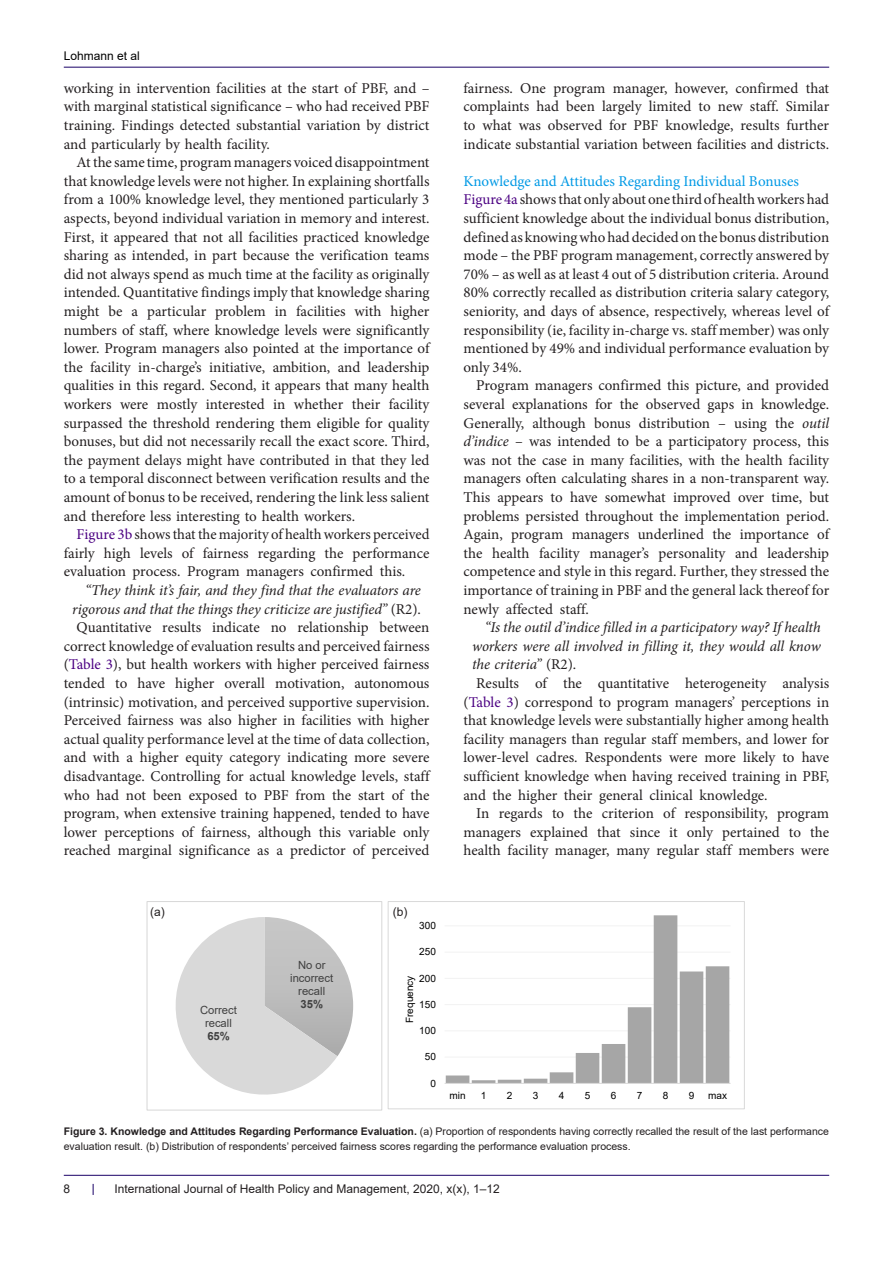
<style>
.page{position:relative;width:893px;height:1263px;background:#fff}
.page>*{position:absolute;margin:0;border:0;box-sizing:border-box;transform-origin:0 0}
.t1{font:15px/18.6px "Minion Pro";color:#231f20;text-align:justify}
.t2{font:italic 15px/18.6px "Minion Pro";letter-spacing:-.01em;color:#231f20;text-align:right}
.t3{font:15px "Minion Pro";color:#0099e5}
.t4{font:12px "Arial";color:#231f20}
.t5{font:12px "Arial";color:#000001}
.t6{font:11.25px/12.9px "Arial";color:#404040;text-align:center}
.Normal__Web{font:10.5px/15px "Arial";color:#231f20}
.t7{font:10.05px "Arial";color:#000}
.s1{color:#4b0082}
.s2{font-style:normal}
.s3{font-style:italic}
.s4{font-weight:700}
</style>
<div class="page">
<hr style="left:64px;top:67px;width:765px;height:1px;background:#190066">
<hr style="left:64px;top:1175px;width:765px;height:1px;background:#190066">
<svg style="left:175px;top:917px;width:178px;height:178px"></svg>
<div style="left:146px;top:901px;width:236px;height:209px;border:1px solid #d9d9d9"></div>
<hr style="left:445px;top:1057px;width:285px;height:1px;background:#f2f2f2">
<hr style="left:445px;top:1030px;width:285px;height:1px;background:#f2f2f2">
<hr style="left:445px;top:1004px;width:285px;height:1px;background:#f2f2f2">
<hr style="left:445px;top:978px;width:285px;height:1px;background:#f2f2f2">
<hr style="left:445px;top:952px;width:285px;height:1px;background:#f2f2f2">
<hr style="left:445px;top:925px;width:285px;height:1px;background:#f2f2f2">
<svg style="left:446px;top:915px;width:283px;height:168px"></svg>
<hr style="left:445px;top:1083px;width:285px;height:1px;background:#d9d9d9">
<div style="left:388px;top:901px;width:357px;height:208px;border:1px solid #d9d9d9"></div>
<p class="t5" style="left:64px;top:48px;width:78px">Lohmann et al</p>
<p class="t1" style="left:64px;top:79px;width:367px">working in intervention facilities at the start of PBF, and – with marginal statistical significance – who had received PBF training. Findings detected substantial variation by district and particularly by health facility.</p>
<p class="t1" style="left:64px;top:153px;width:367px;text-indent:13px">At the same time, program managers voiced disappointment that knowledge levels were not higher. In explaining shortfalls from a 100% knowledge level, they mentioned particularly 3 aspects, beyond individual variation in memory and interest.<br>First, it appeared that not all facilities practiced knowledge sharing as intended, in part because the verification teams did not always spend as much time at the facility as originally intended. Quantitative findings imply that knowledge sharing might be a particular problem in facilities with higher numbers of staff, where knowledge levels were significantly lower. Program managers also pointed at the importance of the facility in-charge’s initiative, ambition, and leadership qualities in this regard. Second, it appears that many health workers were mostly interested in whether their facility surpassed the threshold rendering them eligible for quality bonuses, but did not necessarily recall the exact score. Third, the payment delays might have contributed in that they led to a temporal disconnect between verification results and the amount of bonus to be received, rendering the link less salient and therefore less interesting to health workers.</p>
<p class="t1" style="left:64px;top:525px;width:367px;text-indent:13px"><span class="s1">Figure 3b</span> shows that the majority of health workers perceived fairly high levels of fairness regarding the performance evaluation process. Program managers confirmed this.</p>
<p class="t2" style="left:72px;top:581px;width:350px">“They think it’s fair, and they find that the evaluators are rigorous and that the things they criticize are justified” <span class="s2">(R2).</span></p>
<p class="t1" style="left:64px;top:618px;width:367px;text-indent:13px">Quantitative results indicate no relationship between correct knowledge of evaluation results and perceived fairness (<span class="s1">Table 3</span>), but health workers with higher perceived fairness tended to have higher overall motivation, autonomous (intrinsic) motivation, and perceived supportive supervision.<br>Perceived fairness was also higher in facilities with higher actual quality performance level at the time of data collection, and with a higher equity category indicating more severe disadvantage. Controlling for actual knowledge levels, staff who had not been exposed to PBF from the start of the program, when extensive training happened, tended to have lower perceptions of fairness, although this variable only reached marginal significance as a predictor of perceived</p>
<p class="t1" style="left:463px;top:79px;width:367px">fairness. One program manager, however, confirmed that complaints had been largely limited to new staff. Similar to what was observed for PBF knowledge, results further indicate substantial variation between facilities and districts.</p>
<p class="t3" style="left:463px;top:171px;width:337px">Knowledge and Attitudes Regarding Individual Bonuses</p>
<p class="t1" style="left:463px;top:190px;width:367px"><span class="s1">Figure 4a</span> shows that only about one third of health workers had sufficient knowledge about the individual bonus distribution, defined as knowing who had decided on the bonus distribution mode – the PBF program management, correctly answered by 70% – as well as at least 4 out of 5 distribution criteria. Around 80% correctly recalled as distribution criteria salary category, seniority, and days of absence, respectively, whereas level of responsibility (ie, facility in-charge vs. staff member) was only mentioned by 49% and individual performance evaluation by only 34%.</p>
<p class="t1" style="left:463px;top:376px;width:367px;text-indent:13px">Program managers confirmed this picture, and provided several explanations for the observed gaps in knowledge.<br>Generally, although bonus distribution – using the <span class="s3">outil d’indice</span> – was intended to be a participatory process, this was not the case in many facilities, with the health facility managers often calculating shares in a non-transparent way.<br>This appears to have somewhat improved over time, but problems persisted throughout the implementation period.<br>Again, program managers underlined the importance of the health facility manager’s personality and leadership competence and style in this regard. Further, they stressed the importance of training in PBF and the general lack thereof for newly affected staff.</p>
<p class="t2" style="left:472px;top:618px;width:350px;text-align:justify;text-indent:13px">“Is the outil d’indice filled in a participatory way? If health workers were all involved in filling it, they would all know the criteria” <span class="s2">(R2).</span></p>
<p class="t1" style="left:463px;top:674px;width:367px;text-indent:13px">Results of the quantitative heterogeneity analysis (<span class="s1">Table 3</span>) correspond to program managers’ perceptions in that knowledge levels were substantially higher among health facility managers than regular staff members, and lower for lower-level cadres. Respondents were more likely to have sufficient knowledge when having received training in PBF, and the higher their general clinical knowledge.</p>
<p class="t1" style="left:463px;top:804px;width:367px;text-indent:13px">In regards to the criterion of responsibility, program managers explained that since it only pertained to the health facility manager, many regular staff members were</p>
<p class="t4" style="left:150px;top:903px;width:16px">(a)</p>
<p class="t4" style="left:393px;top:903px;width:16px">(b)</p>
<p class="t7" style="left:419px;top:918px;width:18px">300</p>
<p class="t7" style="left:419px;top:945px;width:18px">250</p>
<p class="t6" style="left:200px;top:1003px;width:38px">Correct recall<br><span class="s4">65%</span></p>
<p class="t6" style="left:290px;top:958px;width:45px">No or incorrect recall<br><span class="s4">35%</span></p>
<p class="t7" style="left:419px;top:971px;width:18px">200</p>
<p class="t7" style="left:403px;top:1023px;width:49px;rotate:-90deg">Frequency</p>
<p class="t7" style="left:419px;top:997px;width:18px">150</p>
<p class="t7" style="left:419px;top:1024px;width:18px">100</p>
<p class="t7" style="left:425px;top:1050px;width:13px">50</p>
<p class="t7" style="left:430px;top:1076px;width:7px">0</p>
<p class="t7" style="left:449px;top:1088px;width:18px">min</p>
<p class="t7" style="left:481px;top:1088px;width:7px">1</p>
<p class="t7" style="left:507px;top:1088px;width:7px">2</p>
<p class="t7" style="left:533px;top:1088px;width:7px">3</p>
<p class="t7" style="left:559px;top:1088px;width:7px">4</p>
<p class="t7" style="left:585px;top:1088px;width:7px">5</p>
<p class="t7" style="left:611px;top:1088px;width:7px">6</p>
<p class="t7" style="left:637px;top:1088px;width:7px">7</p>
<p class="t7" style="left:663px;top:1088px;width:7px">8</p>
<p class="t7" style="left:689px;top:1088px;width:7px">9</p>
<p class="t7" style="left:708px;top:1088px;width:20px">max</p>
<p class="Normal__Web" style="left:64px;top:1124px;width:767px"><span class="s4">Figure 3. Knowledge and Attitudes Regarding Performance Evaluation.</span> (a) Proportion of respondents having correctly recalled the result of the last performance evaluation result. (b) Distribution of respondents’ perceived fairness scores regarding the performance evaluation process.</p>
<p class="t4" style="left:64px;top:1180px;width:8px">8</p>
<p class="t4" style="left:114px;top:1180px;width:387px">International Journal of Health Policy and Management, 2020, x(x), 1–12</p>
</div>
